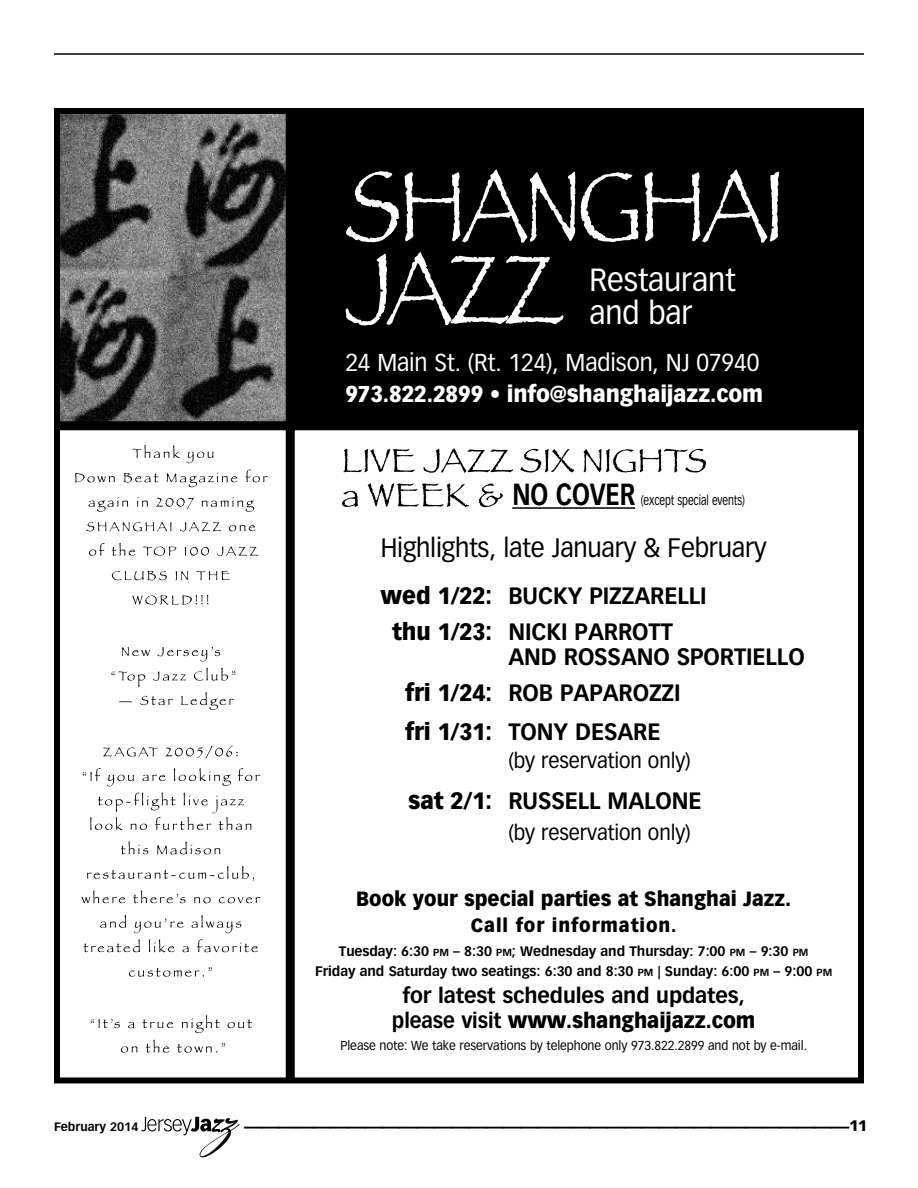
<style>
.page{position:relative;width:918px;height:1188px;background:#fff}
.page>*{position:absolute;margin:0;border:0;box-sizing:border-box;transform-origin:0 0}
.t1{font:700 36px "Vectora LH";color:#000}
.t2{font:31.5px/33px "Vectora LH";letter-spacing:-.005em;color:#fff;scale:.95 1}
.t3{font:700 30px "Vectora LH";letter-spacing:-.005em;color:#000;scale:.8 1}
.t4{font:26.25px "Vectora LH";letter-spacing:-.01em;color:#000;scale:.95 1}
.t5{font:24px "Vectora LH";letter-spacing:-.005em;color:#fff;scale:.95 1}
.t6{font:700 23.25px "Vectora LH";letter-spacing:-.005em;color:#000;scale:.95 1}
.t7{font:900 23.25px "Vectora LH";letter-spacing:-.005em;color:#000;scale:.95 1}
.t8{font:900 22.5px "Vectora LH";letter-spacing:-.005em;color:#fff;scale:.95 1}
.t9{font:700 21px/24.5px "Vectora LH";letter-spacing:-.005em;color:#000;text-align:center}
.t10{font:21px "Vectora LH";letter-spacing:-.005em;color:#000;scale:.95 1}
.t11{font:900 20.25px "Vectora LH";color:#000;scale:.95 1}
.t12{font:900 18.75px "Vectora LH";letter-spacing:.05em;color:#000;scale:.95 1}
.t13{font:900 15px "Vectora LH";color:#000}
.t14{font:700 13.5px/19.5px "Vectora LH";letter-spacing:-.005em;color:#000;text-align:center}
.t15{font:13.5px "Vectora LH";letter-spacing:-.005em;color:#000;scale:.75 1}
.t16{font:12.75px "Vectora LH";letter-spacing:-.005em;color:#000;scale:.95 1}
.t17{font:700 12px "Vectora LH";color:#000}
.s1{font-weight:400}
.s2{font-weight:700}
.s3{font-size:21.75px}
.s4{font-size:10.2px}
.s5{font-weight:900}
</style>
<div class="page">
<svg style="left:141px;top:1117px;width:99px;height:40px"></svg>
<hr style="left:54px;top:54px;width:810px;height:1px;background:#000">
<div style="left:54px;top:108px;width:810px;height:318px;background:#000"></div>
<img style="left:61px;top:115px;width:225px;height:306px">
<div style="left:54px;top:108px;width:810px;height:975px;border:6px solid #000"></div>
<div style="left:286px;top:108px;width:9px;height:972px;background:#000"></div>
<div style="left:54px;top:421px;width:810px;height:9px;background:#000"></div>
<svg style="left:133px;top:445px;width:47px;height:13px"></svg>
<svg style="left:187px;top:452px;width:27px;height:11px"></svg>
<svg style="left:75px;top:473px;width:40px;height:9px"></svg>
<svg style="left:123px;top:473px;width:36px;height:9px"></svg>
<svg style="left:167px;top:473px;width:70px;height:14px"></svg>
<svg style="left:245px;top:470px;width:23px;height:12px"></svg>
<svg style="left:88px;top:497px;width:40px;height:15px"></svg>
<svg style="left:137px;top:497px;width:11px;height:10px"></svg>
<svg style="left:156px;top:498px;width:38px;height:11px"></svg>
<svg style="left:202px;top:497px;width:52px;height:15px"></svg>
<svg style="left:86px;top:522px;width:86px;height:9px"></svg>
<svg style="left:180px;top:522px;width:42px;height:9px"></svg>
<svg style="left:229px;top:525px;width:26px;height:6px"></svg>
<svg style="left:89px;top:543px;width:16px;height:13px"></svg>
<svg style="left:112px;top:543px;width:23px;height:13px"></svg>
<svg style="left:143px;top:547px;width:33px;height:9px"></svg>
<svg style="left:184px;top:547px;width:25px;height:9px"></svg>
<svg style="left:217px;top:546px;width:42px;height:10px"></svg>
<svg style="left:112px;top:571px;width:55px;height:9px"></svg>
<svg style="left:176px;top:571px;width:12px;height:9px"></svg>
<svg style="left:196px;top:571px;width:34px;height:9px"></svg>
<svg style="left:132px;top:595px;width:77px;height:10px"></svg>
<svg style="left:122px;top:647px;width:28px;height:9px"></svg>
<svg style="left:157px;top:647px;width:63px;height:15px"></svg>
<svg style="left:111px;top:671px;width:34px;height:16px"></svg>
<svg style="left:153px;top:671px;width:33px;height:10px"></svg>
<svg style="left:194px;top:668px;width:41px;height:13px"></svg>
<svg style="left:119px;top:701px;width:13px;height:1px"></svg>
<svg style="left:140px;top:696px;width:33px;height:9px"></svg>
<svg style="left:181px;top:692px;width:53px;height:18px"></svg>
<svg style="left:103px;top:747px;width:55px;height:10px"></svg>
<svg style="left:165px;top:746px;width:73px;height:12px"></svg>
<svg style="left:83px;top:768px;width:18px;height:13px"></svg>
<svg style="left:107px;top:775px;width:27px;height:11px"></svg>
<svg style="left:142px;top:775px;width:23px;height:6px"></svg>
<svg style="left:174px;top:768px;width:57px;height:18px"></svg>
<svg style="left:238px;top:768px;width:22px;height:13px"></svg>
<svg style="left:90px;top:793px;width:161px;height:37px"></svg>
<svg style="left:121px;top:841px;width:27px;height:13px"></svg>
<svg style="left:157px;top:842px;width:63px;height:12px"></svg>
<svg style="left:87px;top:866px;width:167px;height:15px"></svg>
<svg style="left:82px;top:890px;width:43px;height:13px"></svg>
<svg style="left:133px;top:890px;width:53px;height:13px"></svg>
<svg style="left:194px;top:897px;width:17px;height:6px"></svg>
<svg style="left:219px;top:897px;width:41px;height:6px"></svg>
<svg style="left:100px;top:915px;width:26px;height:13px"></svg>
<svg style="left:134px;top:918px;width:50px;height:15px"></svg>
<svg style="left:191px;top:915px;width:50px;height:18px"></svg>
<svg style="left:83px;top:939px;width:57px;height:13px"></svg>
<svg style="left:149px;top:939px;width:26px;height:13px"></svg>
<svg style="left:182px;top:946px;width:7px;height:6px"></svg>
<svg style="left:197px;top:939px;width:61px;height:13px"></svg>
<svg style="left:129px;top:967px;width:83px;height:10px"></svg>
<svg style="left:91px;top:1019px;width:29px;height:9px"></svg>
<svg style="left:128px;top:1022px;width:6px;height:6px"></svg>
<svg style="left:142px;top:1019px;width:31px;height:9px"></svg>
<svg style="left:182px;top:1015px;width:38px;height:18px"></svg>
<svg style="left:228px;top:1019px;width:24px;height:9px"></svg>
<svg style="left:121px;top:1046px;width:16px;height:7px"></svg>
<svg style="left:146px;top:1040px;width:23px;height:13px"></svg>
<svg style="left:177px;top:1043px;width:48px;height:10px"></svg>
<svg style="left:346px;top:171px;width:53px;height:71px"></svg>
<svg style="left:405px;top:170px;width:170px;height:73px"></svg>
<svg style="left:581px;top:172px;width:57px;height:70px"></svg>
<svg style="left:645px;top:170px;width:134px;height:73px"></svg>
<svg style="left:346px;top:252px;width:218px;height:73px"></svg>
<svg style="left:344px;top:449px;width:71px;height:23px"></svg>
<svg style="left:424px;top:448px;width:89px;height:25px"></svg>
<svg style="left:520px;top:449px;width:54px;height:23px"></svg>
<svg style="left:584px;top:449px;width:122px;height:23px"></svg>
<svg style="left:342px;top:491px;width:16px;height:16px"></svg>
<svg style="left:368px;top:483px;width:101px;height:24px"></svg>
<svg style="left:479px;top:483px;width:24px;height:24px"></svg>
<hr style="left:512px;top:507px;width:123px;height:2px;background:#000">
<h2 class="t2" style="left:590px;top:264px;width:155px">Restaurant and bar</h2>
<h3 class="t5" style="left:345px;top:348px;width:437px">24 Main St. (Rt. 124), Madison, NJ 07940</h3>
<h3 class="t8" style="left:345px;top:380px;width:441px">973.822.2899 <span class="s1">•</span> info@shanghaijazz.com</h3>
<h3 class="t3" style="left:512px;top:476px;width:148px">No Cover</h3>
<p class="t15" style="left:641px;top:492px;width:141px">(except special events)</p>
<h3 class="t4" style="left:381px;top:532px;width:407px">Highlights, late January &amp; February</h3>
<h3 class="t7" style="left:381px;top:581px;width:141px">wed 1/22: <span class="s2">bucky</span></h3>
<h3 class="t6" style="left:589px;top:582px;width:103px">pizzarelli</h3>
<h3 class="t7" style="left:392px;top:617px;width:126px">thu 1/23: <span class="s2">nicki</span></h3>
<h3 class="t6" style="left:575px;top:618px;width:16px">parrot</h3>
<h3 class="t6" style="left:661px;top:618px;width:14px">T</h3>
<h3 class="t6" style="left:492px;top:643px;width:15px">and</h3>
<h3 class="t6" style="left:564px;top:643px;width:17px">rossano</h3>
<h3 class="t6" style="left:677px;top:643px;width:14px">sporti</h3>
<h3 class="t6" style="left:753px;top:643px;width:28px">ello</h3>
<h3 class="t7" style="left:405px;top:678px;width:114px">fri 1/24: <span class="s2">rob</span></h3>
<h3 class="t6" style="left:560px;top:678px;width:17px">paparo</h3>
<h3 class="t6" style="left:649px;top:678px;width:31px">zzi</h3>
<h3 class="t7" style="left:405px;top:717px;width:115px">fri 1/31: <span class="s2">tony</span></h3>
<h3 class="t6" style="left:575px;top:717px;width:47px">desar</h3>
<h3 class="t6" style="left:647px;top:717px;width:15px">e</h3>
<h3 class="t10" style="left:508px;top:748px;width:194px">(by reservation only)</h3>
<h3 class="t7" style="left:408px;top:787px;width:111px">sat 2/1: <span class="s2">russ</span></h3>
<h3 class="t6" style="left:565px;top:787px;width:63px">ell malon</h3>
<h3 class="t6" style="left:688px;top:787px;width:15px">e</h3>
<h3 class="t10" style="left:508px;top:820px;width:194px">(by reservation only)</h3>
<h3 class="t11" style="left:356px;top:886px;width:460px">Book your special parties at Shanghai Jazz<span class="s3">.</span></h3>
<h3 class="t12" style="left:471px;top:913px;width:218px">Call for information.</h3>
<p class="t14" style="left:315px;top:942px;width:519px">Tuesday: 6:30 <span class="s4">PM</span> – 8:30 <span class="s4">PM</span>; Wednesday and Thursday: 7:00 <span class="s4">PM</span> – 9:30 <span class="s4">PM<br></span>Friday and Saturday two seatings: 6:30 and 8:30 <span class="s4">PM</span> | Sunday: 6:00 <span class="s4">PM</span> – 9:00 <span class="s4">PM</span></p>
<h3 class="t9" style="left:392px;top:983px;width:365px">for latest schedules and updates, please visit <span class="s5">www.shanghaijazz.com</span></h3>
<p class="t16" style="left:340px;top:1038px;width:493px">Please note: We take reservations by telephone only 973.822.2899 and not by e-mail.</p>
<p class="t17" style="left:54px;top:1120px;width:86px">February 2014</p>
<h1 class="t1" style="left:244px;top:1089px;width:607px">___________________________________</h1>
<p class="t13" style="left:849px;top:1117px;width:19px">11</p>
</div>
